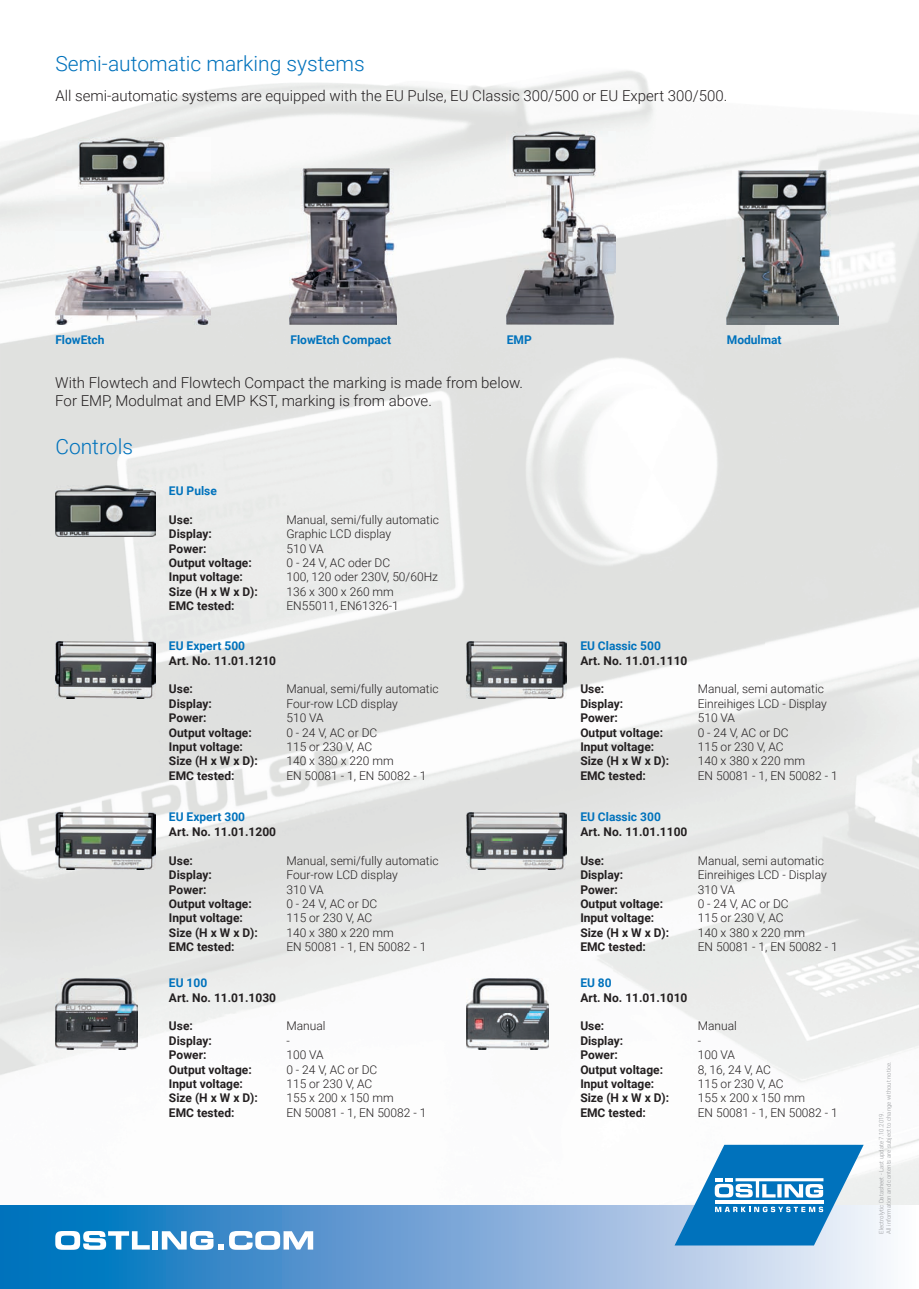
<style>
.page{position:relative;width:919px;height:1289px;background:#fff}
.page>*{position:absolute;margin:0;border:0;box-sizing:border-box;transform-origin:0 0}
.t1{font:300 21px "Roboto";color:#0072bc}
.t2{font:300 15px/18px "Roboto";color:#231f20}
.t3{font:300 12px/14.4px "Roboto";color:#231f20}
.t4{font:700 12px/14.4px "Roboto";color:#231f20}
.t5{font:700 12px "Roboto";color:#0072bc}
.t6{font:300 6px/7.2px "Roboto";color:#939598}
</style>
<div class="page">
<img style="left:0;top:161px;width:102px;height:914px">
<img style="left:613px;top:161px;width:152px;height:899px">
<img style="left:765px;top:161px;width:52px;height:8px">
<img style="left:358px;top:214px;width:152px;height:836px">
<img style="left:102px;top:325px;width:102px;height:319px">
<img style="left:510px;top:325px;width:103px;height:319px">
<img style="left:153px;top:644px;width:51px;height:451px">
<img style="left:562px;top:644px;width:51px;height:325px">
<img style="left:102px;top:698px;width:51px;height:352px">
<img style="left:510px;top:698px;width:52px;height:352px">
<svg style="left:0;top:1205px;width:909px;height:83px"></svg>
<svg style="left:55px;top:1230px;width:95px;height:19px"></svg>
<div style="left:152px;top:1231px;width:6px;height:18px;background:#fff"></div>
<svg style="left:162px;top:1230px;width:151px;height:19px"></svg>
<svg style="left:674px;top:1144px;width:189px;height:101px"></svg>
<img style="left:506px;top:132px;width:109px;height:193px">
<img style="left:55px;top:138px;width:155px;height:187px">
<img style="left:290px;top:168px;width:107px;height:157px">
<img style="left:726px;top:170px;width:112px;height:155px">
<img style="left:55px;top:978px;width:83px;height:71px">
<img style="left:466px;top:978px;width:83px;height:71px">
<img style="left:55px;top:812px;width:100px;height:57px">
<img style="left:466px;top:812px;width:100px;height:57px">
<img style="left:55px;top:641px;width:100px;height:57px">
<img style="left:466px;top:641px;width:100px;height:57px">
<img style="left:55px;top:486px;width:100px;height:50px">
<h1 class="t1" style="left:55px;top:49px;width:311px">Semi-automatic marking systems</h1>
<p class="t2" style="left:55px;top:86px;width:673px">All semi-automatic systems are equipped with the EU Pulse, EU Classic 300/500 or EU Expert 300/500.</p>
<p class="t5" style="left:55px;top:332px;width:51px">FlowEtch</p>
<p class="t5" style="left:290px;top:332px;width:102px">FlowEtch Compact</p>
<p class="t5" style="left:506px;top:332px;width:27px">EMP</p>
<p class="t5" style="left:726px;top:332px;width:56px">Modulmat</p>
<p class="t2" style="left:55px;top:373px;width:469px">With Flowtech and Flowtech Compact the marking is made from below.<br>For EMP, Modulmat and EMP KST, marking is from above.</p>
<h1 class="t1" style="left:55px;top:432px;width:79px">Controls</h1>
<p class="t5" style="left:169px;top:482px;width:49px">EU Pulse</p>
<p class="t4" style="left:169px;top:512px;width:90px">Use:<br>Display:<br>Power:<br>Output voltage:<br>Input voltage:<br>Size (H x W x D):<br>EMC tested:</p>
<p class="t3" style="left:286px;top:512px;width:154px">Manual, semi/fully automatic<br>Graphic LCD display<br>510 VA<br>0 - 24 V, AC oder DC<br>100, 120 oder 230V, 50/60Hz<br>136 x 300 x 260 mm<br>EN55011, EN61326-1</p>
<p class="t5" style="left:169px;top:637px;width:78px">EU Expert 500</p>
<p class="t4" style="left:169px;top:652px;width:109px">Art. No. 11.01.1210</p>
<p class="t4" style="left:169px;top:681px;width:90px">Use:<br>Display:<br>Power:<br>Output voltage:<br>Input voltage:<br>Size (H x W x D):<br>EMC tested:</p>
<p class="t3" style="left:286px;top:681px;width:154px">Manual, semi/fully automatic<br>Four-row LCD display<br>510 VA<br>0 - 24 V, AC or DC<br>115 or 230 V, AC<br>140 x 380 x 220 mm<br>EN 50081 - 1, EN 50082 - 1</p>
<p class="t5" style="left:169px;top:808px;width:78px">EU Expert 300</p>
<p class="t4" style="left:169px;top:824px;width:109px">Art. No. 11.01.1200</p>
<p class="t4" style="left:169px;top:852px;width:90px">Use:<br>Display:<br>Power:<br>Output voltage:<br>Input voltage:<br>Size (H x W x D):<br>EMC tested:</p>
<p class="t3" style="left:286px;top:852px;width:154px">Manual, semi/fully automatic<br>Four-row LCD display<br>310 VA<br>0 - 24 V, AC or DC<br>115 or 230 V, AC<br>140 x 380 x 220 mm<br>EN 50081 - 1, EN 50082 - 1</p>
<p class="t5" style="left:169px;top:974px;width:40px">EU 100</p>
<p class="t4" style="left:169px;top:989px;width:109px">Art. No. 11.01.1030</p>
<p class="t4" style="left:169px;top:1018px;width:90px">Use:<br>Display:<br>Power:<br>Output voltage:<br>Input voltage:<br>Size (H x W x D):<br>EMC tested:</p>
<p class="t3" style="left:286px;top:1018px;width:142px">Manual<br>-<br>100 VA<br>0 - 24 V, AC or DC<br>115 or 230 V, AC<br>155 x 200 x 150 mm<br>EN 50081 - 1, EN 50082 - 1</p>
<p class="t5" style="left:580px;top:637px;width:82px">EU Classic 500</p>
<p class="t4" style="left:580px;top:652px;width:109px">Art. No. 11.01.1110</p>
<p class="t4" style="left:580px;top:681px;width:90px">Use:<br>Display:<br>Power:<br>Output voltage:<br>Input voltage:<br>Size (H x W x D):<br>EMC tested:</p>
<p class="t3" style="left:697px;top:681px;width:142px">Manual, semi automatic<br>Einreihiges LCD - Display<br>510 VA<br>0 - 24 V, AC or DC<br>115 or 230 V, AC<br>140 x 380 x 220 mm<br>EN 50081 - 1, EN 50082 - 1</p>
<p class="t5" style="left:580px;top:808px;width:82px">EU Classic 300</p>
<p class="t4" style="left:580px;top:824px;width:109px">Art. No. 11.01.1100</p>
<p class="t4" style="left:580px;top:852px;width:90px">Use:<br>Display:<br>Power:<br>Output voltage:<br>Input voltage:<br>Size (H x W x D):<br>EMC tested:</p>
<p class="t3" style="left:697px;top:852px;width:142px">Manual, semi automatic<br>Einreihiges LCD - Display<br>310 VA<br>0 - 24 V, AC or DC<br>115 or 230 V, AC<br>140 x 380 x 220 mm<br>EN 50081 - 1, EN 50082 - 1</p>
<p class="t5" style="left:580px;top:974px;width:33px">EU 80</p>
<p class="t4" style="left:580px;top:989px;width:109px">Art. No. 11.01.1010</p>
<p class="t4" style="left:580px;top:1018px;width:90px">Use:<br>Display:<br>Power:<br>Output voltage:<br>Input voltage:<br>Size (H x W x D):<br>EMC tested:</p>
<p class="t3" style="left:697px;top:1018px;width:142px">Manual<br>-<br>100 VA<br>8, 16, 24 V, AC<br>115 or 230 V, AC<br>155 x 200 x 150 mm<br>EN 50081 - 1, EN 50082 - 1</p>
<p class="t6" style="left:877px;top:1233px;width:174px;rotate:-90deg">Electrolytic Datasheet - Last update 7.10.2019.<br>All information and contents are subject to change without notice.</p>
</div>
